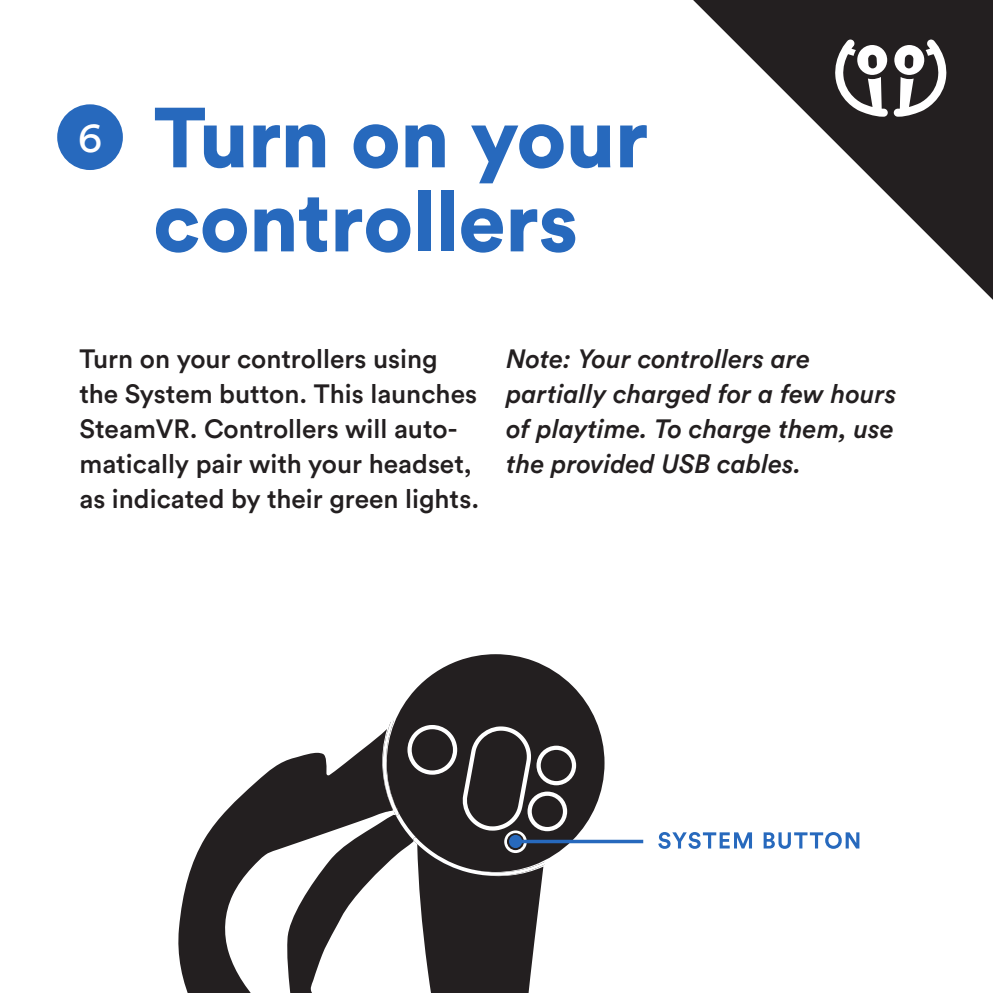
<style>
.page{position:relative;width:993px;height:993px;background:#fff}
.page>*{position:absolute;margin:0;border:0;box-sizing:border-box;transform-origin:0 0}
.headline{font:900 84px/84px "Circular Std";letter-spacing:-.01em;color:#2769bd}
.t1{font:42px "Circular Std";color:#fff}
.body_black{font:500 26.25px/35px "Circular Std";color:#231f20}
.body_black-2{font:italic 500 26.25px/35px "Circular Std";color:#231f20}
</style>
<div class="page">
<svg style="left:178px;top:753px;width:132px;height:239px"></svg>
<svg style="left:396px;top:654px;width:212px;height:190px;fill:#231f20"></svg>
<svg style="left:658px;top:832px;width:93px;height:16px"></svg>
<svg style="left:763px;top:832px;width:96px;height:16px"></svg>
<svg style="left:310px;top:719px;width:266px;height:273px"></svg>
<svg style="left:522px;top:839px;width:121px;height:4px"></svg>
<div style="left:509px;top:834px;width:13px;height:13px;background:#2769bd;border-radius:50%"></div>
<div style="left:57px;top:104px;width:66px;height:66px;background:#2769bd;border-radius:50%"></div>
<svg style="left:693px;top:0;width:299px;height:299px"></svg>
<svg style="left:833px;top:39px;width:54px;height:78px"></svg>
<svg style="left:893px;top:40px;width:54px;height:77px"></svg>
<p class="t1" style="left:78px;top:111px;width:26px">6</p>
<p class="headline" style="left:153px;top:94px;width:496px">Turn on your controllers</p>
<p class="body_black" style="left:79px;top:341px;width:401px">Turn on your controllers using the System button. This launches SteamVR. Controllers will auto&shy;matically pair with your headset, as indicated by their green lights.</p>
<p class="body_black-2" style="left:506px;top:341px;width:391px">Note: Your controllers are partially charged for a few hours of playtime. To charge them, use the provided USB cables.</p>
</div>
